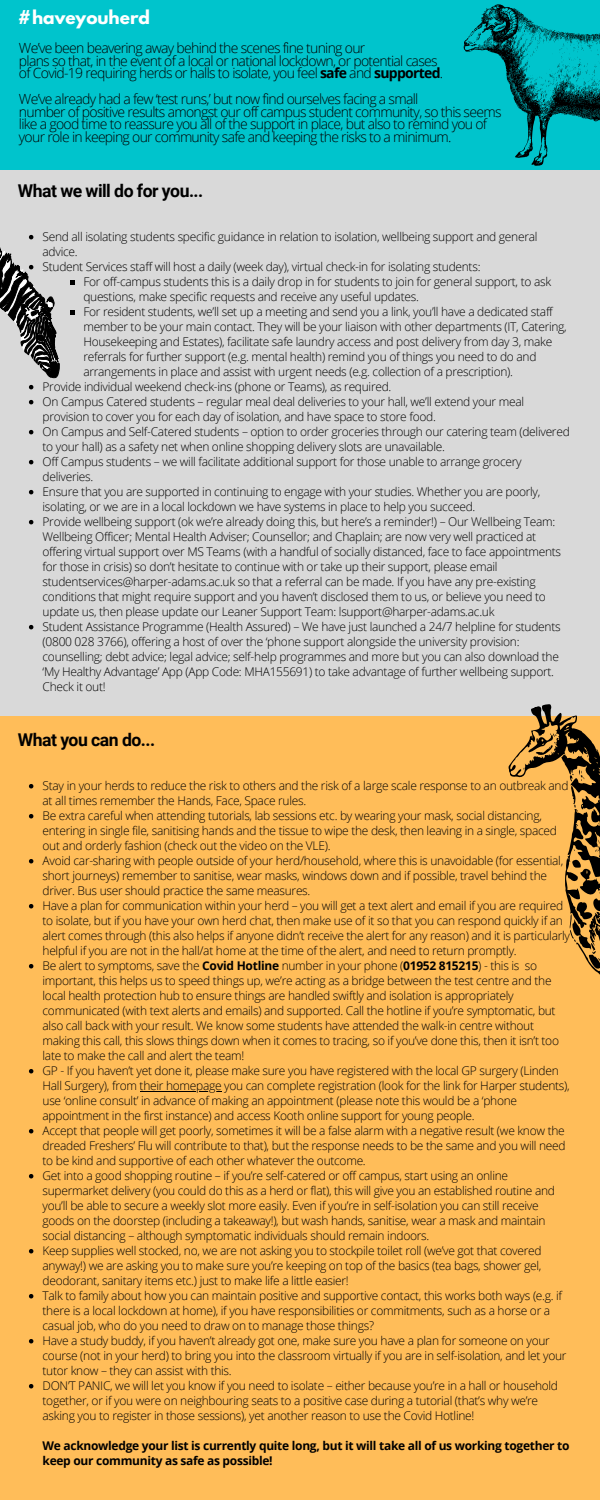
<style>
.page{position:relative;width:600px;height:1500px;background:#fff}
.page>*{position:absolute;margin:0;border:0;box-sizing:border-box;transform-origin:0 0}
.t1{font:700 17.6px "Roboto";letter-spacing:-.03em;color:#000}
.t2{font:700 16.9px "League Spartan";color:#fff}
.t3{font:300 14px/12.8px "Open Sans";letter-spacing:-.05em;color:#000}
.t4{font:300 12px/15px "Open Sans";letter-spacing:-.025em;color:#000}
.t5{font:700 12px/15px "Open Sans";letter-spacing:-.025em;color:#000}
.s1{font-weight:700}
</style>
<div class="page">
<div style="left:1px;top:0;width:599px;height:170px;background:#00c4cc"></div>
<div style="left:0;top:170px;width:600px;height:548px;background:#d9d9d9"></div>
<div style="left:0;top:716px;width:600px;height:784px;background:#ffbd59"></div>
<svg style="left:70px;top:280px;width:5px;height:4px"></svg>
<svg style="left:70px;top:310px;width:5px;height:4px"></svg>
<svg style="left:29px;top:400px;width:4px;height:4px"></svg>
<svg style="left:29px;top:430px;width:4px;height:4px"></svg>
<svg style="left:29px;top:460px;width:4px;height:4px"></svg>
<svg style="left:29px;top:490px;width:4px;height:4px"></svg>
<svg style="left:29px;top:520px;width:4px;height:4px"></svg>
<svg style="left:29px;top:625px;width:4px;height:4px"></svg>
<svg style="left:29px;top:784px;width:4px;height:4px"></svg>
<svg style="left:29px;top:814px;width:4px;height:4px"></svg>
<svg style="left:29px;top:859px;width:4px;height:4px"></svg>
<svg style="left:29px;top:904px;width:4px;height:4px"></svg>
<svg style="left:29px;top:964px;width:4px;height:4px"></svg>
<svg style="left:29px;top:1069px;width:4px;height:4px"></svg>
<hr style="left:140px;top:1091px;width:81px;height:1px;background:#000">
<svg style="left:29px;top:1129px;width:4px;height:4px"></svg>
<svg style="left:29px;top:1174px;width:4px;height:4px"></svg>
<svg style="left:29px;top:1249px;width:4px;height:4px"></svg>
<svg style="left:29px;top:1294px;width:4px;height:4px"></svg>
<svg style="left:29px;top:1339px;width:4px;height:4px"></svg>
<svg style="left:29px;top:1384px;width:4px;height:4px"></svg>
<svg style="left:463px;top:4px;width:137px;height:162px"></svg>
<svg style="left:0;top:234px;width:60px;height:156px"></svg>
<svg style="left:508px;top:704px;width:92px;height:271px"></svg>
<h2 class="t2" style="left:18px;top:9px;width:134px">#haveyouherd</h2>
<p class="t3" style="left:19px;top:41px;width:426px">We’ve been beavering away behind the scenes fine tuning our<br>plans so that, in the event of a local or national lockdown, or potential cases of Covid-19 requiring herds or halls to isolate, you feel <span class="s1">safe</span> and <span class="s1">supported</span>.</p>
<p class="t3" style="left:19px;top:92px;width:484px">We’ve already had a few ‘test runs,’ but now find ourselves facing a small<br>number of positive results amongst our off campus student community, so this seems like a good time to reassure you all ofthe support in place, but also to remind you of your role in keeping our community safe and keeping the risks to a minimum.</p>
<h1 class="t1" style="left:18px;top:181px;width:187px">What we will do for you...</h1>
<p class="t4" style="left:43px;top:229px;width:496px">Send all isolating students specific guidance in relation to isolation, wellbeing support and general advice.<br>Student Services staff will host a daily (week day), virtual check-in for isolating students:</p>
<p class="t4" style="left:83px;top:274px;width:469px">For off-campus students this is a daily drop in for students to join for general support, to ask</p>
<p class="t4" style="left:83px;top:289px;width:337px">questions, make specific requests and receive any useful updates.</p>
<p class="t4" style="left:83px;top:304px;width:471px">For resident students, we’ll set up a meeting and send you a link, you’ll have a dedicated staff</p>
<p class="t4" style="left:83px;top:319px;width:485px">member to be your main contact. They will be your liaison with other departments (IT, Catering,</p>
<p class="t4" style="left:83px;top:334px;width:471px">Housekeeping and Estates), facilitate safe laundry access and post delivery from day 3, make</p>
<p class="t4" style="left:83px;top:349px;width:455px">referrals for further support (e.g. mental health) remind you of things you need to do and</p>
<p class="t4" style="left:83px;top:364px;width:431px">arrangements in place and assist with urgent needs (e.g. collection of a prescription).</p>
<p class="t4" style="left:43px;top:379px;width:350px">Provide individual weekend check-ins (phone or Teams), as required.</p>
<p class="t4" style="left:43px;top:394px;width:483px">On Campus Catered students – regular meal deal deliveries to your hall, we’ll extend your meal</p>
<p class="t4" style="left:43px;top:409px;width:395px">provision to cover you for each day of isolation, and have space to store food.</p>
<p class="t4" style="left:43px;top:424px;width:529px">On Campus and Self-Catered students – option to order groceries through our catering team (delivered</p>
<p class="t4" style="left:43px;top:439px;width:404px">to your hall) as a safety net when online shopping delivery slots are unavailable.</p>
<p class="t4" style="left:43px;top:454px;width:481px">Off Campus students – we will facilitate additional support for those unable to arrange grocery</p>
<p class="t4" style="left:43px;top:469px;width:52px">deliveries.</p>
<p class="t4" style="left:43px;top:484px;width:499px">Ensure that you are supported in continuing to engage with your studies. Whether you are poorly,</p>
<p class="t4" style="left:43px;top:499px;width:434px">isolating, or we are in a local lockdown we have systems in place to help you succeed.</p>
<p class="t4" style="left:43px;top:514px;width:514px">Provide wellbeing support (ok we’re already doing this, but here’s a reminder!) – Our Wellbeing Team:</p>
<p class="t4" style="left:43px;top:529px;width:495px">Wellbeing Officer; Mental Health Adviser; Counsellor; and Chaplain; are now very well practiced at</p>
<p class="t4" style="left:43px;top:544px;width:520px">offering virtual support over MS Teams (with a handful of socially distanced, face to face appointments</p>
<p class="t4" style="left:43px;top:559px;width:457px">for those in crisis) so don’t hesitate to continue with or take up their support, please email</p>
<p class="t4" style="left:43px;top:574px;width:495px">studentservices@harper-adams.ac.uk so that a referral can be made. If you have any pre-existing</p>
<p class="t4" style="left:43px;top:589px;width:505px">conditions that might require support and you haven’t disclosed them to us, or believe you need to</p>
<p class="t4" style="left:43px;top:604px;width:453px">update us, then please update our Leaner Support Team: lsupport@harper-adams.ac.uk</p>
<p class="t4" style="left:43px;top:619px;width:520px">Student Assistance Programme (Health Assured) – We have just launched a 24/7 helpline for students</p>
<p class="t4" style="left:43px;top:634px;width:479px">(0800 028 3766), offering a host of over the ‘phone support alongside the university provision:</p>
<p class="t4" style="left:43px;top:649px;width:518px">counselling; debt advice; legal advice; self-help programmes and more but you can also download the</p>
<p class="t4" style="left:43px;top:664px;width:513px">‘My Healthy Advantage’ App (App Code: MHA155691) to take advantage of further wellbeing support.</p>
<p class="t4" style="left:43px;top:679px;width:65px">Check it out!</p>
<h1 class="t1" style="left:18px;top:730px;width:139px">What you can do...</h1>
<p class="t4" style="left:43px;top:778px;width:529px">Stay in your herds to reduce the risk to others and the risk of a large scale response to an outbreak and at all times remember the Hands, Face, Space rules.<br>Be extra careful when attending tutorials, lab sessions etc. by wearing your mask, social distancing, entering in single file, sanitising hands and the tissue to wipe the desk, then leaving in a single, spaced out and orderly fashion (check out the video on the VLE).<br>Avoid car-sharing with people outside of your herd/household, where this is unavoidable (for essential, short journeys) remember to sanitise, wear masks, windows down and if possible, travel behind the driver. Bus user should practice the same measures.<br>Have a plan for communication within your herd – you will get a text alert and email if you are required to isolate, but if you have your own herd chat, then make use of it so that you can respond quickly if an alert comes through (this also helps if anyone didn’t receive the alert for any reason) and it is particularly helpful if you are not in the hall/at home at the time of the alert, and need to return promptly.<br>Be alert to symptoms, save the <span class="s1">Covid Hotline</span> number in your phone (<span class="s1">01952 815215</span>) - this is so important, this helps us to speed things up, we’re acting as a bridge between the test centre and the local health protection hub to ensure things are handled swiftly and isolation is appropriately communicated (with text alerts and emails) and supported. Call the hotline if you’re symptomatic, but also call back with your result. We know some students have attended the walk-in centre without making this call, this slows things down when it comes to tracing, so if you’ve done this, then it isn’t too late to make the call and alert the team!<br>GP - If you haven’t yet done it, please make sure you have registered with the local GP surgery (Linden Hall Surgery), from their homepage you can complete registration (look for the link for Harper students), use ‘online consult’ in advance of making an appointment (please note this would be a ‘phone appointment in the first instance) and access Kooth online support for young people.<br>Accept that people will get poorly, sometimes it will be a false alarm with a negative result (we know the dreaded Freshers’ Flu will contribute to that), but the response needs to be the same and you will need to be kind and supportive of each other whatever the outcome.<br>Get into a good shopping routine – if you’re self-catered or off campus, start using an online supermarket delivery (you could do this as a herd or flat), this will give you an established routine and you’ll be able to secure a weekly slot more easily. Even if you’re in self-isolation you can still receive goods on the doorstep (including a takeaway!), but wash hands, sanitise, wear a mask and maintain social distancing – although symptomatic individuals should remain indoors.<br>Keep supplies well stocked, no, we are not asking you to stockpile toilet roll (we’ve got that covered anyway!) we are asking you to make sure you’re keeping on top of the basics (tea bags, shower gel, deodorant, sanitary items etc.) just to make life a little easier!<br>Talk to family about how you can maintain positive and supportive contact, this works both ways (e.g. if there is a local lockdown at home), if you have responsibilities or commitments, such as a horse or a casual job, who do you need to draw on to manage those things?<br>Have a study buddy, if you haven’t already got one, make sure you have a plan for someone on your course (not in your herd) to bring you into the classroom virtually if you are in self-isolation, and let your tutor know – they can assist with this.<br>DON’T PANIC, we will let you know if you need to isolate – either because you’re in a hall or household together, or if you were on neighbouring seats to a positive case during a tutorial (that’s why we’re asking you to register in those sessions), yet another reason to use the Covid Hotline!</p>
<p class="t5" style="left:43px;top:1438px;width:529px">We acknowledge your list is currently quite long, but it will take all of us working together to keep our community as safe as possible!</p>
</div>
